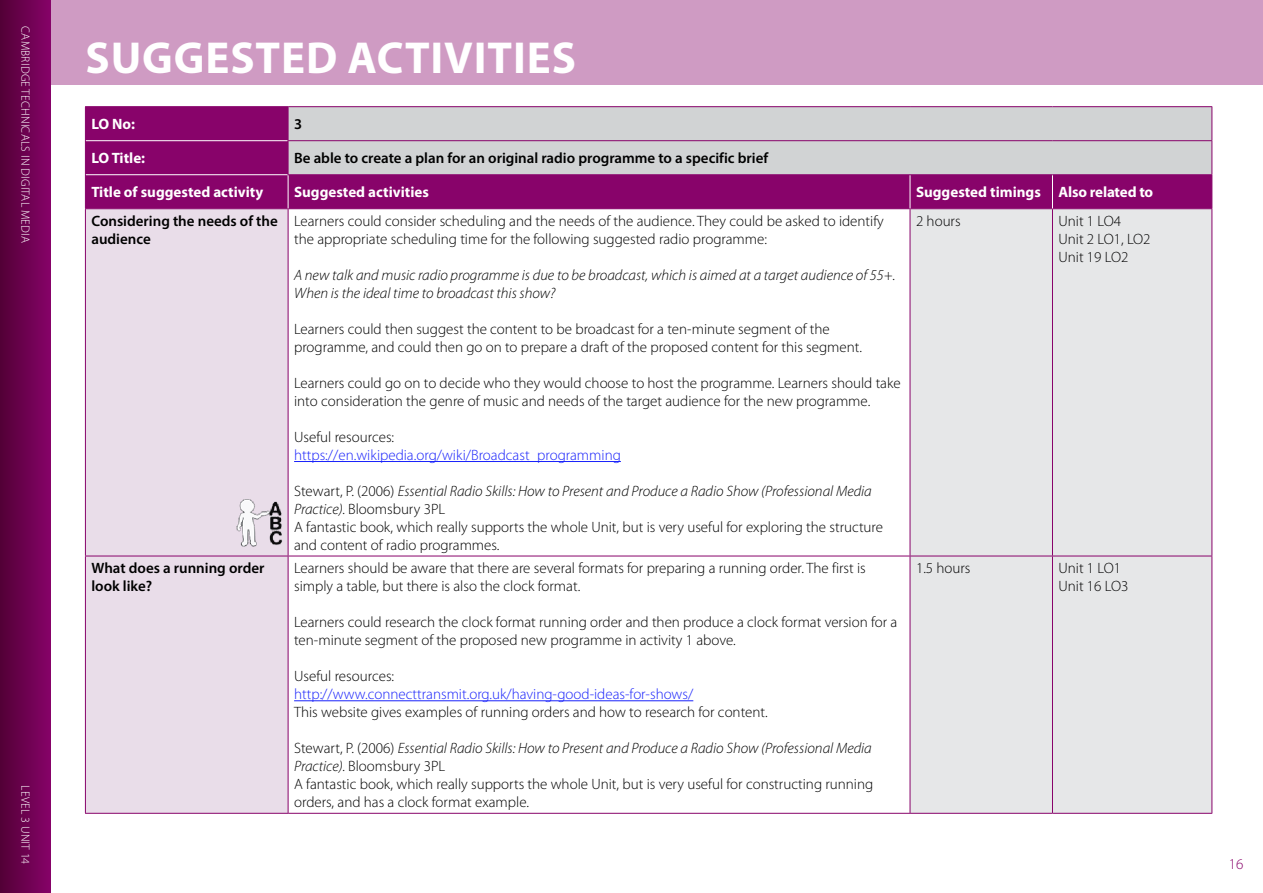
<style>
.page{position:relative;width:1263px;height:893px;background:#fff}
.page>*{position:absolute;margin:0;border:0;box-sizing:border-box;transform-origin:0 0}
.t1{font:700 45px "Myriad Pro";letter-spacing:.02em;color:#fff}
.Body_10pt{font:300 15px/18px "Myriad Pro";color:#000}
.Body_10pt-2{font:italic 300 15px/18px "Myriad Pro";color:#000}
.Body_10pt-3{font:600 15px/18px "Myriad Pro";color:#000}
.Body_10pt-4{font:300 15px "Myriad Pro";color:#1922fb}
.Body_10pt-5{font:700 15px "Myriad Pro";color:#fff}
.t2{font:300 15px "Myriad Pro";color:#88036a}
.t3{font:300 12px "Myriad Pro";letter-spacing:.02em;color:#fff}
.s1{font-style:normal}
</style>
<div class="page">
<div style="left:0;top:0;width:51px;height:893px;background:linear-gradient(to right,#520036,#860268)"></div>
<div style="left:51px;top:0;width:1212px;height:85px;background:#cf9bc3"></div>
<div style="left:86px;top:107px;width:1125px;height:101px;background:#88036a"></div>
<div style="left:289px;top:107px;width:922px;height:67px;background:#d1d3d4"></div>
<div style="left:86px;top:209px;width:202px;height:604px;background:#e9dde9"></div>
<div style="left:911px;top:209px;width:300px;height:604px;background:#e6e7e8"></div>
<hr style="left:1052px;top:209px;width:1px;height:347px;background:#88036a">
<hr style="left:85px;top:556px;width:203px;height:1px;background:#88036a">
<hr style="left:288px;top:556px;width:622px;height:1px;background:#88036a">
<hr style="left:910px;top:556px;width:142px;height:1px;background:#88036a">
<hr style="left:1052px;top:556px;width:160px;height:1px;background:#88036a">
<hr style="left:1052px;top:556px;width:1px;height:257px;background:#88036a">
<hr style="left:85px;top:208px;width:203px;height:1px;background:#88036a">
<hr style="left:85px;top:209px;width:1px;height:347px;background:#88036a">
<hr style="left:288px;top:208px;width:622px;height:1px;background:#88036a">
<hr style="left:288px;top:209px;width:1px;height:347px;background:#88036a">
<hr style="left:910px;top:208px;width:142px;height:1px;background:#88036a">
<hr style="left:910px;top:209px;width:1px;height:347px;background:#88036a">
<hr style="left:1052px;top:208px;width:160px;height:1px;background:#88036a">
<hr style="left:1211px;top:209px;width:1px;height:347px;background:#88036a">
<hr style="left:85px;top:556px;width:1px;height:257px;background:#88036a">
<hr style="left:288px;top:556px;width:1px;height:257px;background:#88036a">
<hr style="left:910px;top:556px;width:1px;height:257px;background:#88036a">
<hr style="left:1211px;top:556px;width:1px;height:257px;background:#88036a">
<hr style="left:86px;top:140px;width:202px;height:1px;background:#fff">
<hr style="left:86px;top:174px;width:202px;height:1px;background:#fff">
<hr style="left:288px;top:175px;width:1px;height:33px;background:#fff">
<hr style="left:910px;top:175px;width:1px;height:33px;background:#fff">
<hr style="left:1052px;top:175px;width:1px;height:33px;background:#fff">
<hr style="left:288px;top:813px;width:622px;height:1px;background:#88036a">
<hr style="left:85px;top:107px;width:1px;height:34px;background:#88036a">
<hr style="left:85px;top:106px;width:203px;height:1px;background:#88036a">
<hr style="left:910px;top:813px;width:142px;height:1px;background:#88036a">
<hr style="left:288px;top:107px;width:1px;height:33px;background:#88036a">
<hr style="left:1052px;top:813px;width:160px;height:1px;background:#88036a">
<hr style="left:288px;top:106px;width:622px;height:1px;background:#88036a">
<hr style="left:910px;top:106px;width:142px;height:1px;background:#88036a">
<hr style="left:1052px;top:106px;width:160px;height:1px;background:#88036a">
<hr style="left:1211px;top:107px;width:1px;height:33px;background:#88036a">
<hr style="left:85px;top:141px;width:1px;height:34px;background:#88036a">
<hr style="left:288px;top:141px;width:1px;height:33px;background:#88036a">
<hr style="left:288px;top:140px;width:622px;height:1px;background:#88036a">
<hr style="left:910px;top:140px;width:142px;height:1px;background:#88036a">
<hr style="left:1052px;top:140px;width:160px;height:1px;background:#88036a">
<hr style="left:1211px;top:141px;width:1px;height:33px;background:#88036a">
<hr style="left:85px;top:175px;width:1px;height:33px;background:#88036a">
<hr style="left:288px;top:174px;width:622px;height:1px;background:#88036a">
<hr style="left:910px;top:174px;width:142px;height:1px;background:#88036a">
<hr style="left:1052px;top:174px;width:160px;height:1px;background:#88036a">
<hr style="left:1211px;top:175px;width:1px;height:33px;background:#88036a">
<hr style="left:85px;top:813px;width:203px;height:1px;background:#88036a">
<img style="left:237px;top:499px;width:45px;height:47px">
<hr style="left:294px;top:461px;width:327px;height:1px;background:#1922fb">
<hr style="left:294px;top:700px;width:399px;height:1px;background:#1922fb">
<p class="t3" style="left:32px;top:26px;width:218px;rotate:90deg">CAMBRIDGE TECHNICALS IN DIGITAL MEDIA</p>
<p class="t3" style="left:32px;top:785px;width:80px;rotate:90deg">LEVEL 3 UNIT 14</p>
<p class="t1" style="left:85px;top:28px;width:492px">SUGGESTED ACTIVITIES</p>
<p class="Body_10pt-5" style="left:91px;top:114px;width:45px">LO No:</p>
<p class="Body_10pt-3" style="left:294px;top:115px;width:10px">3</p>
<p class="Body_10pt-5" style="left:91px;top:148px;width:55px">LO Title:</p>
<p class="Body_10pt-3" style="left:294px;top:149px;width:476px">Be able to create a plan for an original radio programme to a specific brief</p>
<p class="Body_10pt-5" style="left:91px;top:183px;width:173px">Title of suggested activity</p>
<p class="Body_10pt-5" style="left:294px;top:183px;width:136px">Suggested activities</p>
<p class="Body_10pt-5" style="left:916px;top:183px;width:126px">Suggested timings</p>
<p class="Body_10pt-5" style="left:1058px;top:183px;width:96px">Also related to</p>
<p class="Body_10pt-3" style="left:91px;top:212px;width:188px">Considering the needs of the audience</p>
<p class="Body_10pt" style="left:294px;top:212px;width:591px">Learners could consider scheduling and the needs of the audience. They could be asked to identify the appropriate scheduling time for the following suggested radio programme:</p>
<p class="Body_10pt-2" style="left:294px;top:266px;width:603px">A new talk and music radio programme is due to be broadcast, which is aimed at a target audience of 55+.<br>When is the ideal time to broadcast this show?</p>
<p class="Body_10pt" style="left:294px;top:320px;width:569px">Learners could then suggest the content to be broadcast for a ten-minute segment of the programme, and could then go on to prepare a draft of the proposed content for this segment.</p>
<p class="Body_10pt" style="left:294px;top:374px;width:608px">Learners could go on to decide who they would choose to host the programme. Learners should take into consideration the genre of music and needs of the target audience for the new programme.</p>
<p class="Body_10pt" style="left:294px;top:428px;width:102px">Useful resources:</p>
<p class="Body_10pt-4" style="left:294px;top:447px;width:328px">https://en.wikipedia.org/wiki/Broadcast_programming</p>
<p class="Body_10pt-2" style="left:294px;top:482px;width:579px"><span class="s1">Stewart, P. (2006)</span> Essential Radio Skills: How to Present and Produce a Radio Show (Professional Media<br>Practice). <span class="s1">Bloomsbury 3PL</span></p>
<p class="Body_10pt" style="left:294px;top:518px;width:590px">A fantastic book, which really supports the whole Unit, but is very useful for exploring the structure and content of radio programmes.</p>
<p class="Body_10pt" style="left:916px;top:212px;width:46px">2 hours</p>
<p class="Body_10pt" style="left:1058px;top:212px;width:64px">Unit 1 LO4</p>
<p class="Body_10pt" style="left:1058px;top:230px;width:94px">Unit 2 LO1, LO2</p>
<p class="Body_10pt" style="left:1058px;top:248px;width:71px">Unit 19 LO2</p>
<p class="Body_10pt-3" style="left:91px;top:559px;width:175px">What does a running order look like?</p>
<p class="Body_10pt" style="left:294px;top:559px;width:573px">Learners should be aware that there are several formats for preparing a running order. The first is simply a table, but there is also the clock format.</p>
<p class="Body_10pt" style="left:294px;top:613px;width:605px">Learners could research the clock format running order and then produce a clock format version for a ten-minute segment of the proposed new programme in activity 1 above.</p>
<p class="Body_10pt" style="left:294px;top:667px;width:102px">Useful resources:</p>
<p class="Body_10pt-4" style="left:294px;top:686px;width:401px">http://www.connecttransmit.org.uk/having-good-ideas-for-shows/</p>
<p class="Body_10pt" style="left:294px;top:703px;width:475px">This website gives examples of running orders and how to research for content.</p>
<p class="Body_10pt-2" style="left:294px;top:740px;width:579px"><span class="s1">Stewart, P. (2006)</span> Essential Radio Skills: How to Present and Produce a Radio Show (Professional Media<br>Practice). <span class="s1">Bloomsbury 3PL</span></p>
<p class="Body_10pt" style="left:294px;top:775px;width:581px">A fantastic book, which really supports the whole Unit, but is very useful for constructing running orders, and has a clock format example.</p>
<p class="Body_10pt" style="left:916px;top:559px;width:56px">1.5 hours</p>
<p class="Body_10pt" style="left:1058px;top:559px;width:64px">Unit 1 LO1</p>
<p class="Body_10pt" style="left:1058px;top:577px;width:71px">Unit 16 LO3</p>
<p class="t2" style="left:1229px;top:855px;width:16px">16</p>
</div>
